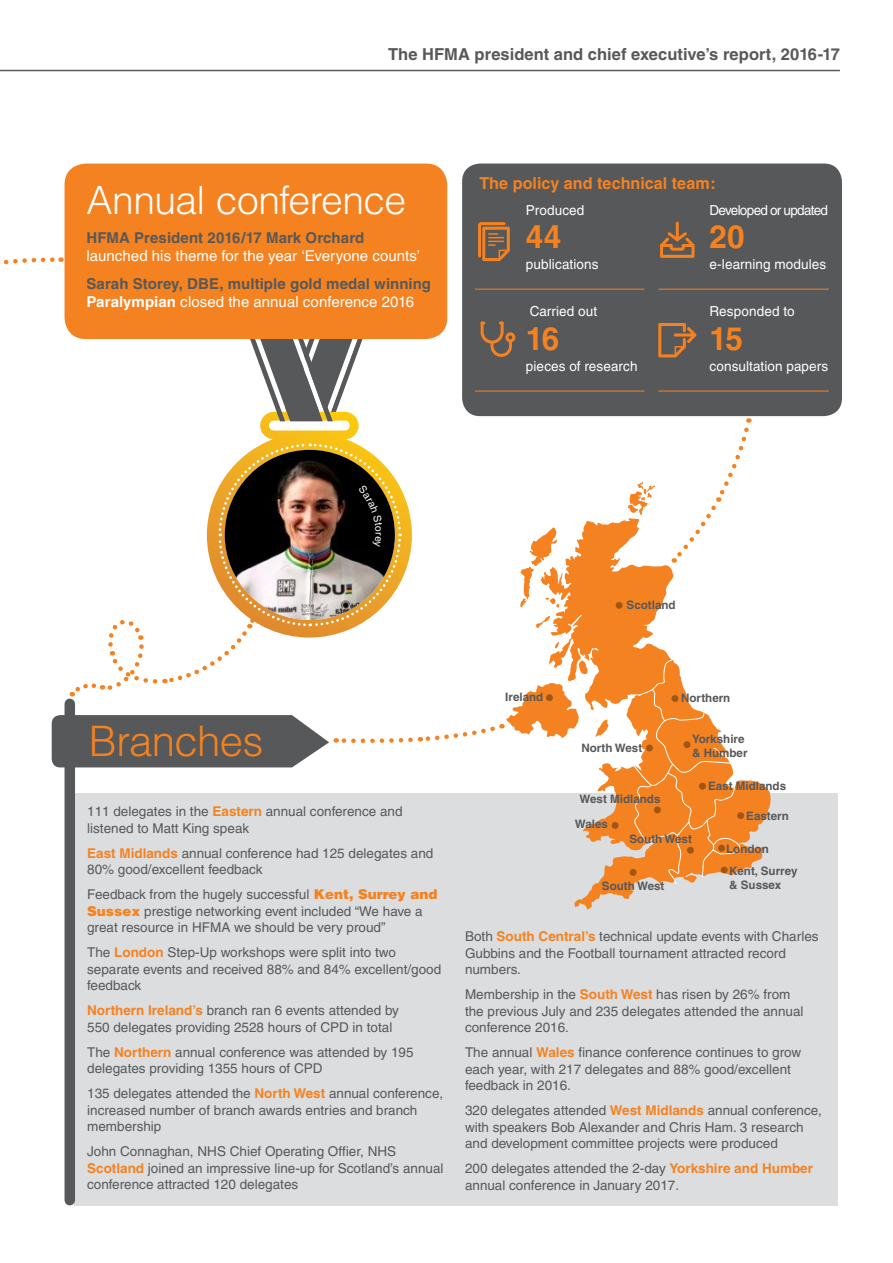
<style>
.page{position:relative;width:893px;height:1263px;background:#fff}
.page>*{position:absolute;margin:0;border:0;box-sizing:border-box;transform-origin:0 0}
.Body_copy{font:300 42px "Helvetica";letter-spacing:-.015em;color:#f58220}
.Body_copy-2{font:300 39px "Helvetica";letter-spacing:-.015em;color:#fff}
.t1{font:700 32.1px "Helvetica";letter-spacing:-.02em;color:#f58220}
.t2{font:700 16.5px "Helvetica";letter-spacing:.005em;color:#57585a}
.t3{font:700 16.5px "Helvetica";color:#f58220}
.Body_copy-3{font:700 15px/18px "Helvetica";letter-spacing:.005em;color:#57585a}
.Body_copy-4{font:15px/18px "Helvetica";letter-spacing:.005em;color:#fff}
.t4{font:13.8px "Helvetica";letter-spacing:.01em;color:#fff}
.t5{font:13.8px "Helvetica";letter-spacing:-.05em;color:#fff}
.Body_copy-5{font:13.5px/16.5px "Helvetica";color:#57585a}
.Sub_heading_1{font:700 11.55px/14.2px "Helvetica";color:#57585a}
.s1{font-weight:700;color:#57585a}
.s2{color:#fff}
.s3{font-weight:400;color:#fff}
.s4{font-weight:700;color:#f58220}
.s5{font-weight:900;color:#f58220}
</style>
<div class="page">
<div style="left:74px;top:793px;width:764px;height:412px;background:#dcdddf"></div>
<svg style="left:52px;top:715px;width:277px;height:52px;background:#626365"></svg>
<div style="left:65px;top:704px;width:10px;height:496px;background:#57585a"></div>
<hr style="left:0;top:70px;width:840px;height:1px;background:#57585a">
<div style="left:462px;top:164px;width:380px;height:252px;background:#57585a;border-radius:18px"></div>
<hr style="left:475px;top:289px;width:169px;height:1px;background:#f58220">
<hr style="left:475px;top:391px;width:169px;height:1px;background:#f58220">
<hr style="left:658px;top:289px;width:171px;height:1px;background:#f58220">
<hr style="left:658px;top:391px;width:171px;height:1px;background:#f58220">
<hr style="left:676px;top:222px;width:3px;height:19px;background:#f58220;border-radius:2px">
<svg style="left:660px;top:232px;width:35px;height:26px"></svg>
<svg style="left:658px;top:323px;width:38px;height:34px"></svg>
<svg style="left:674px;top:333px;width:21px;height:4px"></svg>
<svg style="left:481px;top:321px;width:34px;height:36px"></svg>
<svg style="left:478px;top:222px;width:32px;height:39px"></svg>
<svg style="left:506px;top:481px;width:265px;height:429px"></svg>
<svg style="left:632px;top:658px;width:109px;height:227px"></svg>
<div style="left:699px;top:783px;width:7px;height:7px;background:#a15616;border-radius:50%"></div>
<div style="left:737px;top:812px;width:7px;height:7px;background:#a15616;border-radius:50%"></div>
<svg style="left:646px;top:744px;width:7px;height:7px"></svg>
<div style="left:612px;top:822px;width:7px;height:7px;background:#a15616;border-radius:50%"></div>
<div style="left:654px;top:806px;width:7px;height:7px;background:#a15616;border-radius:50%"></div>
<div style="left:721px;top:867px;width:7px;height:6px;background:#a15616;border-radius:50%"></div>
<div style="left:630px;top:869px;width:7px;height:7px;background:#a15616;border-radius:50%"></div>
<div style="left:616px;top:602px;width:7px;height:7px;background:#a15616;border-radius:50%"></div>
<div style="left:718px;top:845px;width:7px;height:7px;background:#a15616;border-radius:50%"></div>
<div style="left:687px;top:847px;width:7px;height:7px;background:#a15616;border-radius:50%"></div>
<svg style="left:683px;top:741px;width:7px;height:7px"></svg>
<div style="left:546px;top:694px;width:7px;height:7px;background:#a15616;border-radius:50%"></div>
<svg style="left:671px;top:695px;width:7px;height:7px"></svg>
<svg style="left:260px;top:421px;width:152px;height:158px"></svg>
<svg style="left:250px;top:339px;width:113px;height:82px"></svg>
<div style="left:65px;top:164px;width:382px;height:175px;background:#f58220;border-radius:21px"></div>
<svg style="left:0;top:257px;width:62px;height:8px"></svg>
<svg style="left:336px;top:724px;width:166px;height:19px"></svg>
<svg style="left:671px;top:418px;width:81px;height:145px"></svg>
<svg style="left:69px;top:442px;width:333px;height:255px"></svg>
<p class="t2" style="left:388px;top:44px;width:453px">The HFMA president and chief executive’s report, 2016-17</p>
<p class="Body_copy-2" style="left:86px;top:176px;width:321px">Annual conference</p>
<p class="Body_copy-4" style="left:86px;top:228px;width:335px"><span class="s1">HFMA President 2016/17 Mark Orchard </span>launched his theme for the year ‘Everyone counts’</p>
<p class="Body_copy-3" style="left:86px;top:275px;width:346px">Sarah Storey, DBE, multiple gold medal winning<br><span class="s2">Paralympian</span> <span class="s3">closed the annual conference 2016</span></p>
<p class="t3" style="left:479px;top:173px;width:238px">The policy and technical team:</p>
<p class="t4" style="left:526px;top:202px;width:60px">Produced</p>
<p class="t1" style="left:526px;top:217px;width:37px">44</p>
<p class="t4" style="left:526px;top:256px;width:74px">publications</p>
<p class="t4" style="left:530px;top:304px;width:69px">Carried out</p>
<p class="t1" style="left:526px;top:319px;width:35px">16</p>
<p class="t4" style="left:526px;top:358px;width:113px">pieces of research</p>
<p class="t5" style="left:709px;top:202px;width:120px">Developed or updated</p>
<p class="t1" style="left:709px;top:217px;width:37px">20</p>
<p class="t4" style="left:709px;top:256px;width:118px">e-learning modules</p>
<p class="t4" style="left:709px;top:304px;width:87px">Responded to</p>
<p class="t1" style="left:709px;top:319px;width:35px">15</p>
<p class="t4" style="left:709px;top:358px;width:120px">consultation papers</p>
<p class="Sub_heading_1" style="left:627px;top:598px;width:51px">Scotland</p>
<p class="Body_copy" style="left:89px;top:715px;width:176px">Branches</p>
<p class="Body_copy-5" style="left:87px;top:803px;width:317px">111 delegates in the <span class="s4">Eastern</span> annual conference and listened to Matt King speak</p>
<p class="Body_copy-5" style="left:87px;top:845px;width:348px"><span class="s4">East Midlands</span> annual conference had 125 delegates and<br>80% good/excellent feedback</p>
<p class="Body_copy-5" style="left:87px;top:886px;width:352px">Feedback from the hugely successful <span class="s5">Kent, Surrey and<br>Sussex</span> prestige networking event included “We have a great resource in HFMA we should be very proud”</p>
<p class="Body_copy-5" style="left:87px;top:944px;width:356px">The <span class="s4">London</span> Step-Up workshops were split into two separate events and received 88% and 84% excellent/good feedback</p>
<p class="Body_copy-5" style="left:87px;top:1002px;width:313px"><span class="s4">Northern Ireland’s</span> branch ran 6 events attended by<br>550 delegates providing 2528 hours of CPD in total</p>
<p class="Body_copy-5" style="left:87px;top:1044px;width:328px">The <span class="s4">Northern</span> annual conference was attended by 195 delegates providing 1355 hours of CPD</p>
<p class="Body_copy-5" style="left:87px;top:1085px;width:357px">135 delegates attended the <span class="s4">North West</span> annual conference, increased number of branch awards entries and branch membership</p>
<p class="Body_copy-5" style="left:87px;top:1143px;width:358px">John Connaghan, NHS Chief Operating Offier, NHS<br><span class="s4">Scotland</span> joined an impressive line-up for Scotland’s annual conference attracted 120 delegates</p>
<p class="Sub_heading_1" style="left:505px;top:690px;width:40px">Ireland</p>
<p class="Sub_heading_1" style="left:681px;top:690px;width:51px">Northern</p>
<p class="Sub_heading_1" style="left:581px;top:740px;width:62px">North West</p>
<p class="Sub_heading_1" style="left:580px;top:792px;width:82px">West Midlands</p>
<p class="Sub_heading_1" style="left:692px;top:732px;width:57px">Yorkshire &amp; Humber</p>
<p class="Sub_heading_1" style="left:708px;top:779px;width:80px">East Midlands</p>
<p class="Sub_heading_1" style="left:575px;top:817px;width:35px">Wales</p>
<p class="Sub_heading_1" style="left:629px;top:832px;width:64px">South West</p>
<p class="Sub_heading_1" style="left:746px;top:808px;width:44px">Eastern</p>
<p class="Sub_heading_1" style="left:726px;top:841px;width:44px">London</p>
<p class="Sub_heading_1" style="left:729px;top:863px;width:70px">Kent, Surrey</p>
<p class="Sub_heading_1" style="left:602px;top:878px;width:64px">South West</p>
<p class="Sub_heading_1" style="left:729px;top:877px;width:54px">&amp; Sussex</p>
<p class="Body_copy-5" style="left:465px;top:928px;width:355px">Both <span class="s4">South Central’s</span> technical update events with Charles<br>Gubbins and the Football tournament attracted record numbers.</p>
<p class="Body_copy-5" style="left:465px;top:986px;width:340px">Membership in the <span class="s4">South West</span> has risen by 26% from the previous July and 235 delegates attended the annual conference 2016.</p>
<p class="Body_copy-5" style="left:465px;top:1044px;width:338px">The annual <span class="s4">Wales</span> finance conference continues to grow each year, with 217 delegates and 88% good/excellent feedback in 2016.</p>
<p class="Body_copy-5" style="left:465px;top:1102px;width:358px">320 delegates attended <span class="s4">West Midlands</span> annual conference, with speakers Bob Alexander and Chris Ham. 3 research and development committee projects were produced</p>
<p class="Body_copy-5" style="left:465px;top:1160px;width:349px">200 delegates attended the 2-day <span class="s4">Yorkshire and Humber </span>annual conference in January 2017.</p>
</div>
